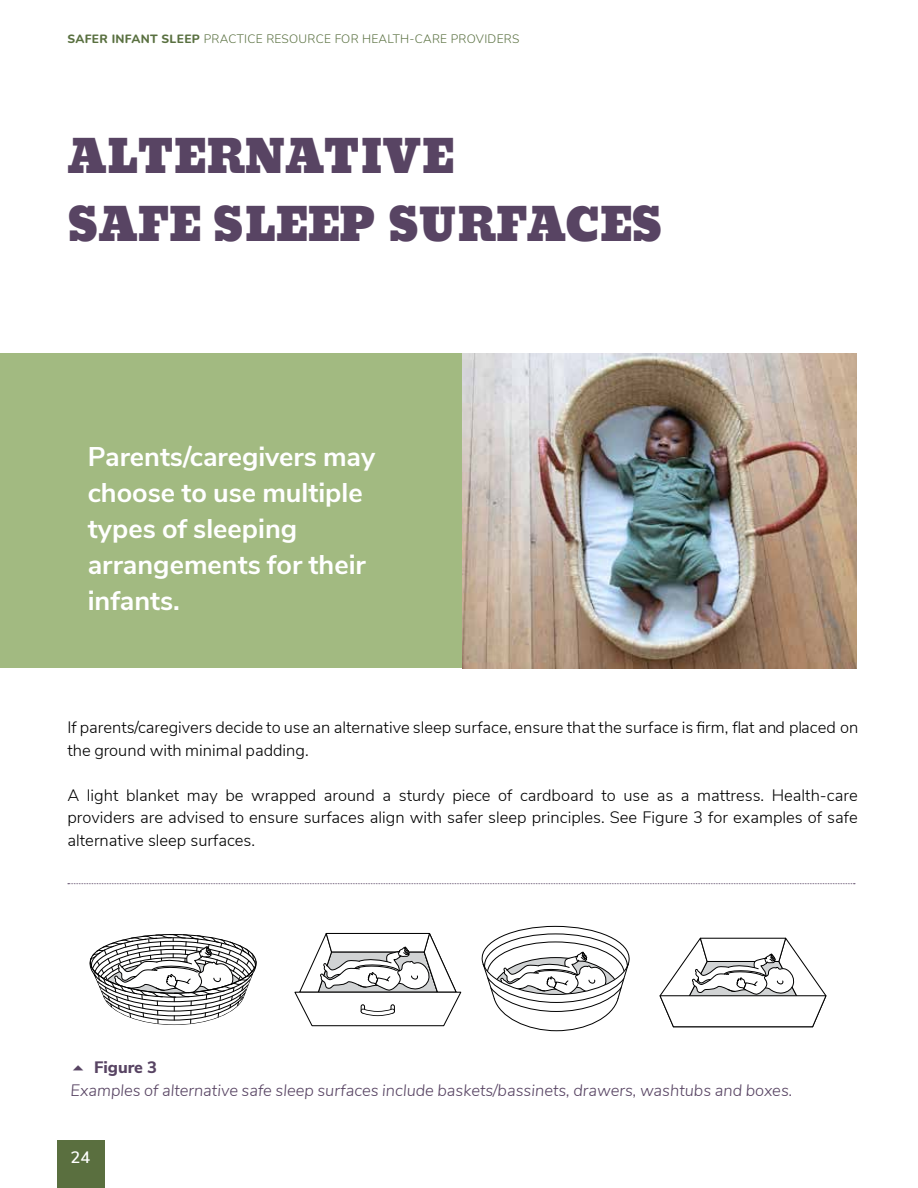
<style>
.page{position:relative;width:918px;height:1188px;background:#fff}
.page>*{position:absolute;margin:0;border:0;box-sizing:border-box;transform-origin:0 0}
.t1{font:45px/67.5px "Bevan";color:#584463}
.t2{font:700 27px/36px "Nunito Sans";color:#fff}
.t3{font:300 16.5px/22.5px "Nunito Sans";color:#000}
.t4{font:italic 300 16.5px "Nunito Sans";color:#584463}
.t5{font:800 16.5px "Nunito Sans";color:#584463}
.t6{font:600 16.5px "Nunito Sans";color:#fff}
.t7{font:300 12px "Nunito";letter-spacing:.025em;color:#597040}
.s1{font-weight:800}
</style>
<div class="page">
<div style="left:0;top:353px;width:611px;height:315px;background:#a2ba81"></div>
<img style="left:462px;top:353px;width:395px;height:315px">
<svg style="left:294px;top:933px;width:167px;height:93px"></svg>
<svg style="left:482px;top:926px;width:148px;height:105px"></svg>
<svg style="left:90px;top:934px;width:167px;height:91px"></svg>
<svg style="left:660px;top:938px;width:166px;height:89px"></svg>
<svg style="left:68px;top:883px;width:787px;height:1px"></svg>
<div style="left:57px;top:1140px;width:48px;height:48px;background:#5a6f3f"></div>
<p class="t7" style="left:68px;top:31px;width:453px"><span class="s1">SAFER INFANT SLEEP</span> PRACTICE RESOURCE FOR HEALTH-CARE PROVIDERS</p>
<h1 class="t1" style="left:68px;top:124px;width:596px">ALTERNATIVE<br>SAFE SLEEP SURFACES</h1>
<h2 class="t2" style="left:88px;top:437px;width:289px">Parents/caregivers may choose to use multiple types of sleeping arrangements for their infants.</h2>
<p class="t3" style="left:68px;top:715px;width:792px">If parents/caregivers decide to use an alternative sleep surface, ensure that the surface is firm, flat and placed on the ground with minimal padding.</p>
<p class="t3" style="left:67px;top:783px;width:792px;text-align:justify">A light blanket may be wrapped around a sturdy piece of cardboard to use as a mattress. Health-care providers are advised to ensure surfaces align with safer sleep principles. See Figure 3 for examples of safe alternative sleep surfaces.</p>
<p class="t5" style="left:94px;top:1055px;width:64px">Figure 3</p>
<p class="t4" style="left:71px;top:1078px;width:723px">Examples of alternative safe sleep surfaces include baskets/bassinets, drawers, washtubs and boxes.</p>
<p class="t6" style="left:71px;top:1145px;width:21px">24</p>
</div>
